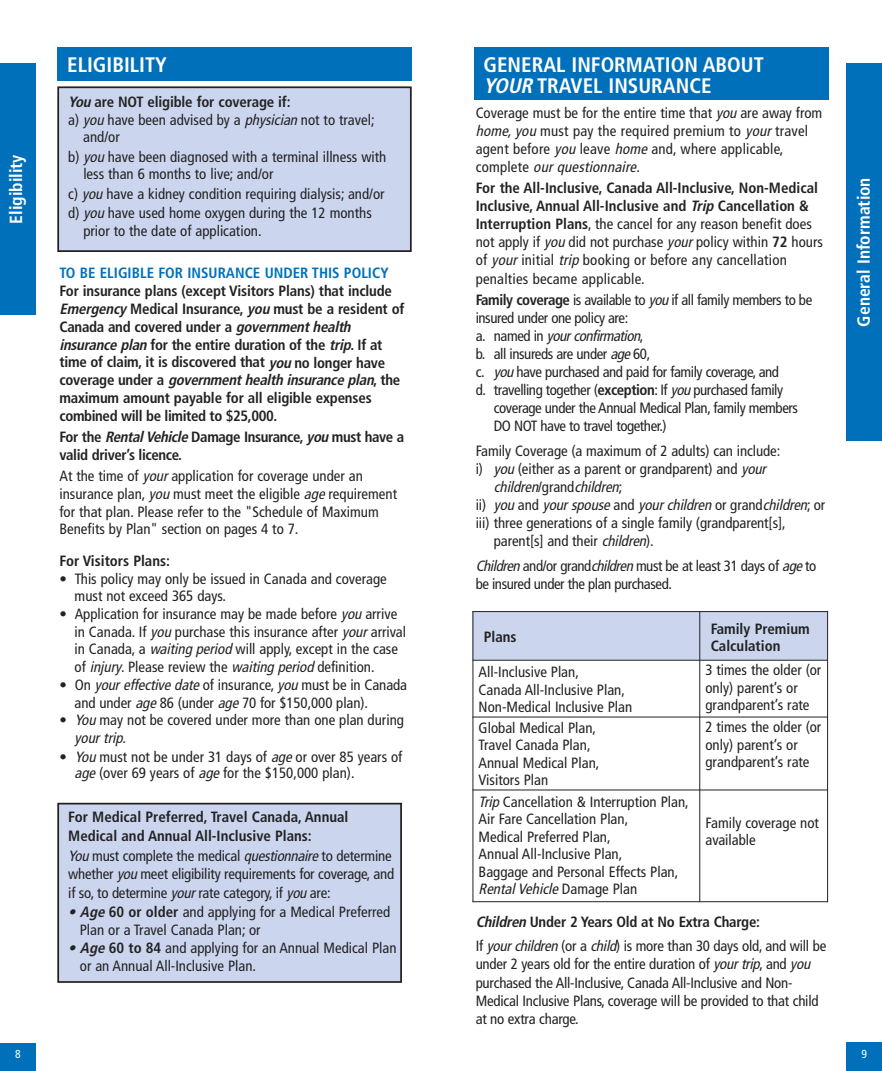
<style>
.page{position:relative;width:882px;height:1071px;background:#fff}
.page>*{position:absolute;margin:0;border:0;box-sizing:border-box;transform-origin:0 0}
.t1{font:700 condensed 21px/21px "Frutiger";color:#fff}
.t2{font:700 condensed 17.5px "Frutiger";color:#fff}
.t3{font:condensed 14.88px/17.5px "Frutiger";color:#232122}
.t4{font:700 condensed 14.88px/17.8px "Frutiger";letter-spacing:-.01em;color:#232122}
.t5{font:condensed 14.88px/18px "Frutiger";letter-spacing:-.03em;color:#232122}
.t6{font:italic condensed 14.88px "Frutiger";color:#232122}
.t7{font:700 condensed 14.88px "Frutiger";color:#0070ba}
.t8{font:condensed 11.72px "Frutiger";color:#fff}
.s1{font-style:italic}
.s2{font-weight:700;font-style:italic}
.s3{font-weight:700}
.s4{font-style:normal}
</style>
<div class="page">
<div style="left:474px;top:47px;width:354px;height:53px;background:#0070ba"></div>
<div style="left:57px;top:47px;width:355px;height:34px;background:#0070ba"></div>
<div style="left:59px;top:805px;width:341px;height:176px;background:#cbd6ee"></div>
<div style="left:57px;top:803px;width:345px;height:180px;border:2px solid #232122"></div>
<div style="left:59px;top:88px;width:351px;height:162px;background:#cbd6ee"></div>
<div style="left:57px;top:86px;width:355px;height:166px;border:2px solid #232122"></div>
<div style="left:847px;top:1043px;width:35px;height:28px;background:#0070ba"></div>
<div style="left:0;top:63px;width:35px;height:252px;background:#0070ba"></div>
<div style="left:0;top:1043px;width:35px;height:28px;background:#0070ba"></div>
<div style="left:472px;top:611px;width:228px;height:49px;background:#cbd6ee"></div>
<div style="left:700px;top:611px;width:128px;height:49px;background:#cbd6ee"></div>
<hr style="left:472px;top:611px;width:1px;height:291px;background:#232122">
<hr style="left:699px;top:611px;width:1px;height:291px;background:#232122">
<hr style="left:827px;top:611px;width:1px;height:291px;background:#232122">
<hr style="left:472px;top:611px;width:356px;height:1px;background:#232122">
<hr style="left:472px;top:660px;width:356px;height:1px;background:#232122">
<hr style="left:472px;top:717px;width:356px;height:1px;background:#232122">
<hr style="left:472px;top:790px;width:356px;height:1px;background:#232122">
<hr style="left:472px;top:901px;width:356px;height:1px;background:#232122">
<div style="left:847px;top:63px;width:35px;height:378px;background:#0070ba"></div>
<p class="t2" style="left:6px;top:224px;width:71px;rotate:-90deg">Eligibility</p>
<h1 class="t1" style="left:67px;top:54px;width:101px">ELIGIBILITY</h1>
<p class="t4" style="left:68px;top:93px;width:224px"><span class="s1">You</span>are NOT eligible for coverage if:</p>
<p class="t3" style="left:68px;top:111px;width:308px">a) <span class="s1">you</span>have been advised by a <span class="s1">physician</span>not to travel;</p>
<p class="t3" style="left:83px;top:128px;width:38px">and/or</p>
<p class="t3" style="left:83px;top:148px;width:305px;text-indent:-15px">b) <span class="s1">you</span>have been diagnosed with a terminal illness with less than 6 months to live; and/or</p>
<p class="t3" style="left:68px;top:184px;width:318px;line-height:19.4px">c) <span class="s1">you</span>have a kidney condition requiring dialysis; and/or d) <span class="s1">you</span>have used home oxygen during the 12 months</p>
<p class="t3" style="left:83px;top:222px;width:180px">prior to the date of application.</p>
<p class="t7" style="left:60px;top:264px;width:331px">TO BE ELIGIBLE FOR INSURANCE UNDER THIS POLICY</p>
<p class="t4" style="left:59px;top:282px;width:346px">For insurance plans (except Visitors Plans) that include <span class="s1">Emergency</span>Medical Insurance, <span class="s1">you</span>must be a resident of Canada and covered under a <span class="s1">governmenthealth insuranceplan</span>for the entire duration of the <span class="s1">trip</span>. If at time of claim, it is discovered that <span class="s1">you</span>no longer have<br>c o v e r a g e u n d e r a <span class="s1">governmenthealthinsuranceplan</span>, t h e maximum amount payable for all eligible expenses combined will be limited to $25,000.</p>
<p class="t4" style="left:59px;top:428px;width:346px">For the <span class="s1">RentalVehicle</span>Damage Insurance, <span class="s1">you</span>must have a valid driver’s licence.</p>
<p class="t3" style="left:60px;top:468px;width:339px">At the time of <span class="s1">your</span>application for coverage under an insurance plan, <span class="s1">you</span>must meet the eligible <span class="s1">age</span>requirement for that plan. Please refer to the "Schedule of Maximum Benefits by Plan" section on pages 4 to 7.</p>
<p class="t4" style="left:60px;top:552px;width:112px">For Visitors Plans:</p>
<p class="t3" style="left:75px;top:570px;width:314px;text-indent:-15px">• This policy may only be issued in Canada and coverage must not exceed 365 days.</p>
<p class="t3" style="left:75px;top:605px;width:333px;text-indent:-15px">• Application for insurance may be made before <span class="s1">you</span>arrive in Canada. If <span class="s1">you</span>purchase this insurance after <span class="s1">your</span>arrival in Canada, a <span class="s1">waiting period</span>will apply, except in the case of <span class="s1">injury</span>. Please review the <span class="s1">waiting period</span>definition.</p>
<p class="t3" style="left:75px;top:676px;width:334px;text-indent:-15px">• On <span class="s1">youreffectivedate</span>of insurance, <span class="s1">you</span>must be in Canada and under <span class="s1">age</span>86 (under <span class="s1">age</span>70 for $150,000 plan).</p>
<p class="t3" style="left:75px;top:711px;width:331px;text-indent:-15px">• <span class="s1">You</span>may not be covered under more than one plan during <span class="s1">yourtrip</span>.</p>
<p class="t3" style="left:75px;top:749px;width:329px;line-height:15.8px;text-indent:-15px">• <span class="s1">You</span>must not be under 31 days of <span class="s1">age</span>or over 85 years of <span class="s1">age</span>(over 69 years of <span class="s1">age</span>for the $150,000 plan).</p>
<p class="t4" style="left:68px;top:808px;width:282px;line-height:18.4px">For Medical Preferred, Travel Canada, Annual<br>Medical and Annual All-Inclusive Plans:</p>
<p class="t3" style="left:68px;top:847px;width:327px;line-height:18.4px"><span class="s1">You</span>must complete the medical <span class="s1">questionnaire</span>to determine whether <span class="s1">you</span>meet eligibility requirements for coverage, and if so, to determine <span class="s1">your</span>rate category, if <span class="s1">you</span>are:</p>
<p class="t3" style="left:80px;top:903px;width:312px;text-indent:-12px"><span class="s2">• Age</span><span class="s3">60 or older</span> and applying for a Medical Preferred<br>Plan or a Travel Canada Plan; or</p>
<p class="t3" style="left:80px;top:939px;width:318px;line-height:18.4px;text-indent:-12px"><span class="s2">• Age</span><span class="s3">60 to 84</span> and applying for an Annual Medical Plan or an Annual All-Inclusive Plan.</p>
<h1 class="t1" style="left:483px;top:54px;width:282px">GENERAL INFORMATION ABOUT<br><span class="s1">YOUR</span>TRAVEL INSURANCE</h1>
<p class="t3" style="left:476px;top:104px;width:348px;line-height:18px">Coverage must be for the entire time that <span class="s1">you</span>are away from <span class="s1">home,you</span>must pay the required premium to <span class="s1">your</span>travel agent before <span class="s1">you</span>leave <span class="s1">home</span> and, where applicable,<br>c o m p l e t e <span class="s1">ourquestionnaire</span>.</p>
<p class="t3" style="left:476px;top:179px;width:349px;line-height:18px"><span class="s3">For the All-Inclusive, Canada All-Inclusive, Non-Medical Inclusive, Annual All-Inclusive and</span> <span class="s2">Trip</span><span class="s3">Cancellation &amp; Interruption Plans</span>, the cancel for any reason benefit does not apply if <span class="s1">you</span>did not purchase <span class="s1">your</span>policy within <span class="s3">72</span> hours of <span class="s1">your</span>initial <span class="s1">trip</span>booking or before any cancellation penalties became applicable.</p>
<p class="t5" style="left:476px;top:291px;width:338px"><span class="s3">Family coverage</span> is available to <span class="s1">you</span>if all family members to be insured under one policy are:<br>a . n a m e d i n <span class="s1">yourconfirmation</span>,<br>b. all insureds are under <span class="s1">age</span>60,<br>c. <span class="s1">you</span>have purchased and paid for family coverage, and<br>d. travelling together (<span class="s3">exception</span>: If <span class="s1">you</span>purchased family</p>
<p class="t5" style="left:494px;top:399px;width:306px">coverage under the Annual Medical Plan, family members<br>DO NOT have to travel together.)</p>
<p class="t3" style="left:476px;top:442px;width:306px">Family Coverage (a maximum of 2 adults) can include:</p>
<p class="t3" style="left:476px;top:460px;width:295px">i) <span class="s1">you</span>(either as a parent or grandparent) and <span class="s1">your</span></p>
<p class="t6" style="left:494px;top:478px;width:130px">children<span class="s4">/ g r a n d</span> children<span class="s4">;</span></p>
<p class="t6" style="left:476px;top:496px;width:351px"><span class="s4">i i )</span> you <span class="s4">a n d</span> yourspouse <span class="s4">a n d</span> yourchildren <span class="s4">o r g r a n d</span> children<span class="s4">; o r</span></p>
<p class="t3" style="left:476px;top:515px;width:312px">iii) three generations of a single family (grandparent[s],</p>
<p class="t3" style="left:494px;top:533px;width:161px">parent[s] and their <span class="s1">children</span>).</p>
<p class="t5" style="left:476px;top:557px;width:342px"><span class="s1">Children</span>and/or grand<span class="s1">children</span>must be at least 31 days of <span class="s1">age</span>to be insured under the plan purchased.</p>
<p class="t4" style="left:484px;top:628px;width:34px">Plans</p>
<p class="t4" style="left:711px;top:620px;width:100px">Family Premium<br>Calculation</p>
<p class="t3" style="left:479px;top:663px;width:155px">All-Inclusive Plan,<br>Canada All-Inclusive Plan,<br>Non-Medical Inclusive Plan</p>
<p class="t3" style="left:705px;top:662px;width:117px">3 times the older (or only) parent’s or grandparent’s rate</p>
<p class="t3" style="left:479px;top:719px;width:122px">Global Medical Plan,<br>Travel Canada Plan,<br>Annual Medical Plan,<br>Visitors Plan</p>
<p class="t3" style="left:705px;top:718px;width:117px">2 times the older (or only) parent’s or grandparent’s rate</p>
<p class="t3" style="left:479px;top:793px;width:212px"><span class="s1">Trip</span>Cancellation &amp; Interruption Plan,<br>Air Fare Cancellation Plan,<br>Medical Preferred Plan,<br>Annual All-Inclusive Plan,<br>Baggage and Personal Effects Plan,<br><span class="s1">RentalVehicle</span> D a m a g e P l a n</p>
<p class="t3" style="left:705px;top:814px;width:115px">Family coverage not available</p>
<p class="t3" style="left:476px;top:910px;width:352px;line-height:23.6px"><span class="s2">Children</span><span class="s3">Under 2 Years Old at No Extra Charge:<br></span>If <span class="s1">yourchildren</span>(or a <span class="s1">child</span>) is more than 30 days old, and will be</p>
<p class="t3" style="left:476px;top:955px;width:344px;line-height:18.4px">under 2 years old for the entire duration of <span class="s1">yourtrip</span>, and <span class="s1">you </span>purchased the All-Inclusive, Canada All-Inclusive and Non-Medical Inclusive Plans, coverage will be provided to that child at no extra charge.</p>
<p class="t2" style="left:853px;top:327px;width:151px;rotate:-90deg">General Information</p>
<p class="t8" style="left:15px;top:1047px;width:7px">8</p>
<p class="t8" style="left:861px;top:1047px;width:7px">9</p>
</div>
